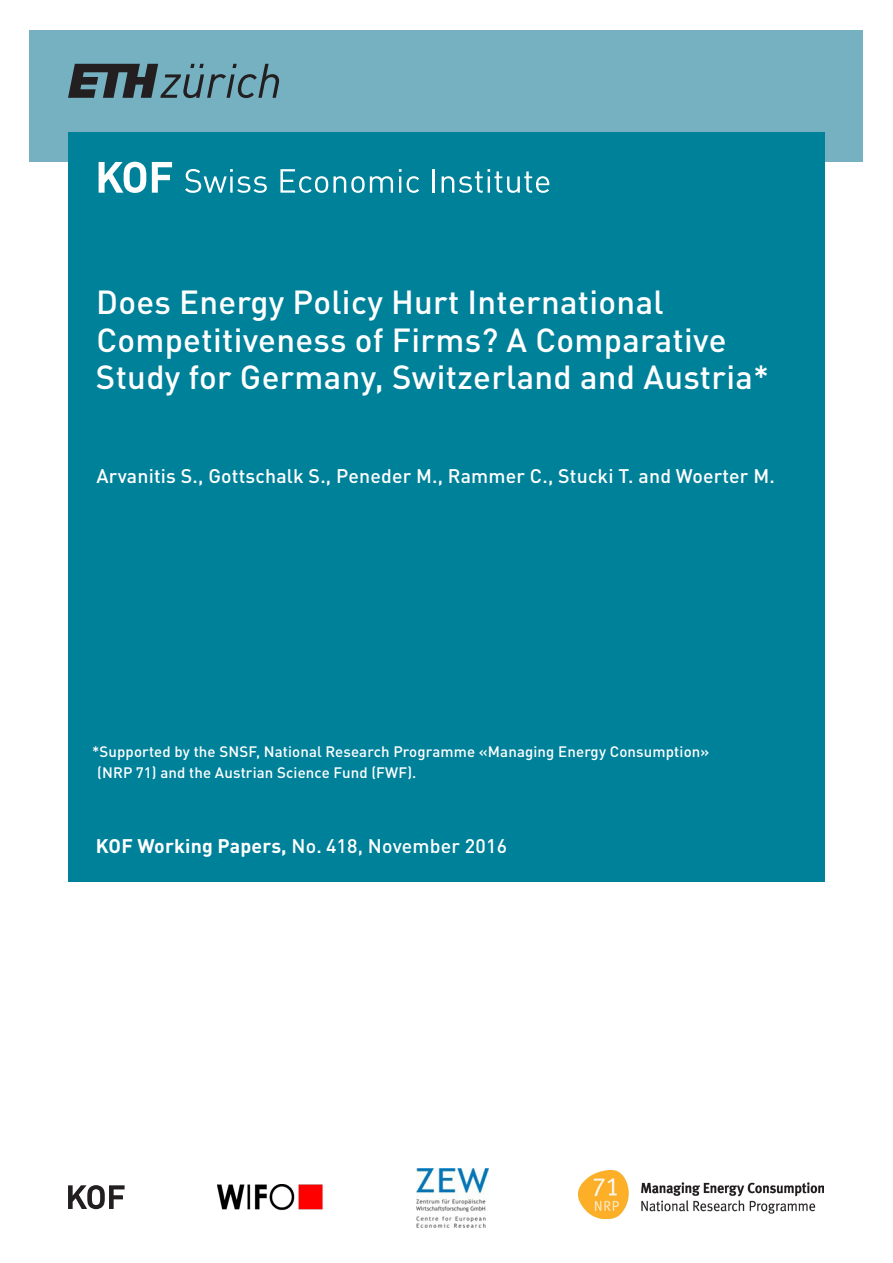
<style>
.page{position:relative;width:893px;height:1263px;background:#fff}
.page>*{position:absolute;margin:0;border:0;box-sizing:border-box;transform-origin:0 0}
._03-titel-4{font:500 33px/37.5px "DIN Pro";letter-spacing:.01em;color:#fff}
._03-titel-6{font:500 19.5px "DIN Pro";letter-spacing:.01em;color:#fff}
._03-titel-4-2{font:500 15px/21px "DIN Pro";letter-spacing:.01em;color:#fff}
.s1{font-weight:700}
</style>
<div class="page">
<div style="left:30px;top:30px;width:833px;height:132px;background:#76b1c2"></div>
<svg style="left:68px;top:1185px;width:56px;height:24px"></svg>
<svg style="left:68px;top:64px;width:211px;height:34px"></svg>
<div style="left:68px;top:132px;width:757px;height:749px;background:#00819a"></div>
<svg style="left:185px;top:169px;width:82px;height:24px"></svg>
<svg style="left:280px;top:169px;width:113px;height:24px"></svg>
<svg style="left:399px;top:169px;width:20px;height:24px"></svg>
<hr style="left:433px;top:169px;width:2px;height:24px;background:#fff">
<svg style="left:442px;top:169px;width:107px;height:24px"></svg>
<svg style="left:99px;top:162px;width:47px;height:31px"></svg>
<svg style="left:152px;top:162px;width:20px;height:31px"></svg>
<img style="left:217px;top:1185px;width:106px;height:25px">
<img style="left:579px;top:1171px;width:245px;height:47px">
<img style="left:416px;top:1169px;width:72px;height:58px">
<p class="_03-titel-4" style="left:96px;top:280px;width:675px">Does Energy Policy Hurt International<br>Competitiveness of Firms? A Comparative<br>Study for Germany, Switzerland and Austria*</p>
<p class="_03-titel-6" style="left:97px;top:460px;width:680px">Arvanitis S., Gottschalk S., Peneder M., Rammer C., Stucki T. and Woerter M.</p>
<p class="_03-titel-4-2" style="left:97px;top:739px;width:614px;text-indent:-5px">*Supported by the SNSF, National Research Programme «Managing Energy Consumption» (NRP 71) and the Austrian Science Fund (FWF).</p>
<p class="_03-titel-6" style="left:96px;top:830px;width:413px"><span class="s1">KOF Working Papers,</span> No. 418, November 2016</p>
</div>
